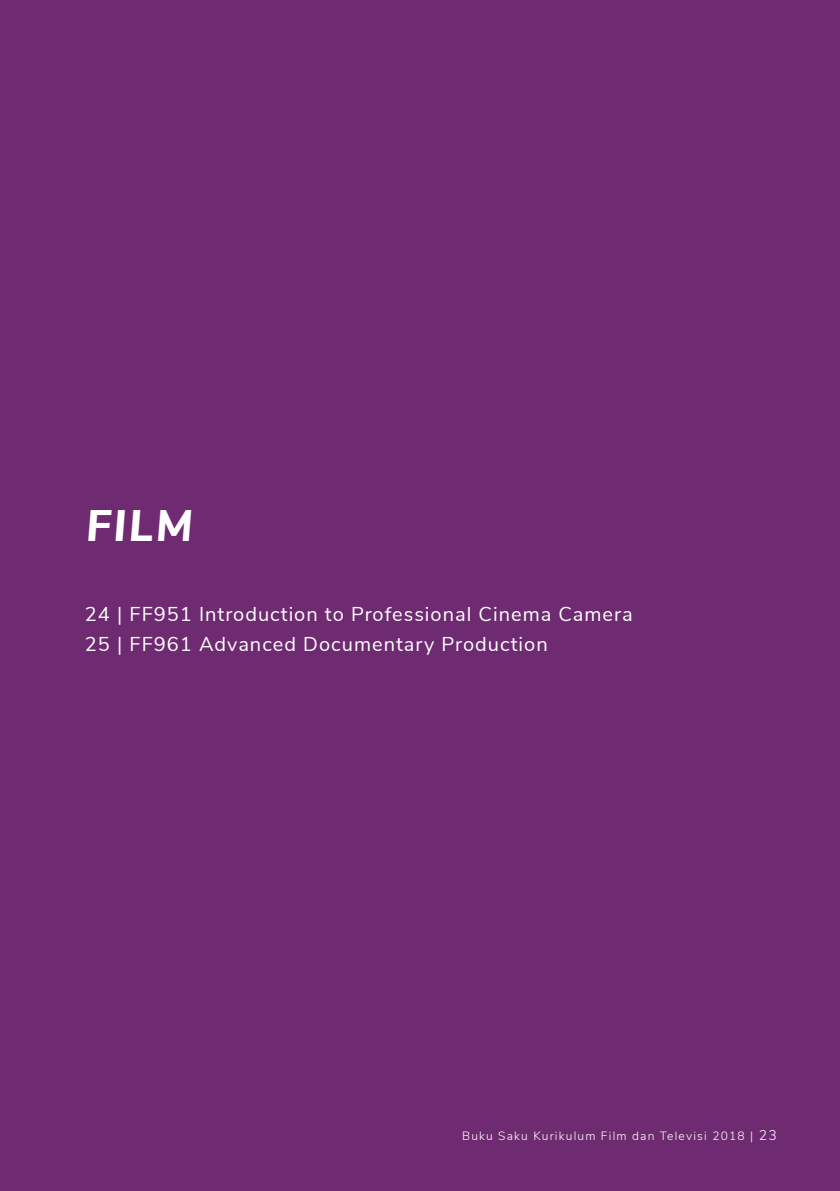
<style>
.page{position:relative;width:840px;height:1191px;background:#fff}
.page>*{position:absolute;margin:0;border:0;box-sizing:border-box;transform-origin:0 0}
.t1{font:italic 800 44px "Nunito Sans";color:#fff}
.t2{font:20px/30px "Nunito Sans";letter-spacing:.05em;color:#fff}
.t3{font:300 12px "Nunito Sans";letter-spacing:.1em;color:#fff}
.s1{font-size:14px}
</style>
<div class="page">
<div style="left:0;top:0;width:839px;height:1191px;background:#6f2b71"></div>
<h1 class="t1" style="left:86px;top:493px;width:108px">FILM</h1>
<p class="t2" style="left:85px;top:597px;width:549px">24 | FF951 Introduction to Professional Cinema Camera<br>25 | FF961 Advanced Documentary Production</p>
<p class="t3" style="left:462px;top:1126px;width:316px">Buku Saku Kurikulum Film dan Televisi 2018 | <span class="s1">23</span></p>
</div>
